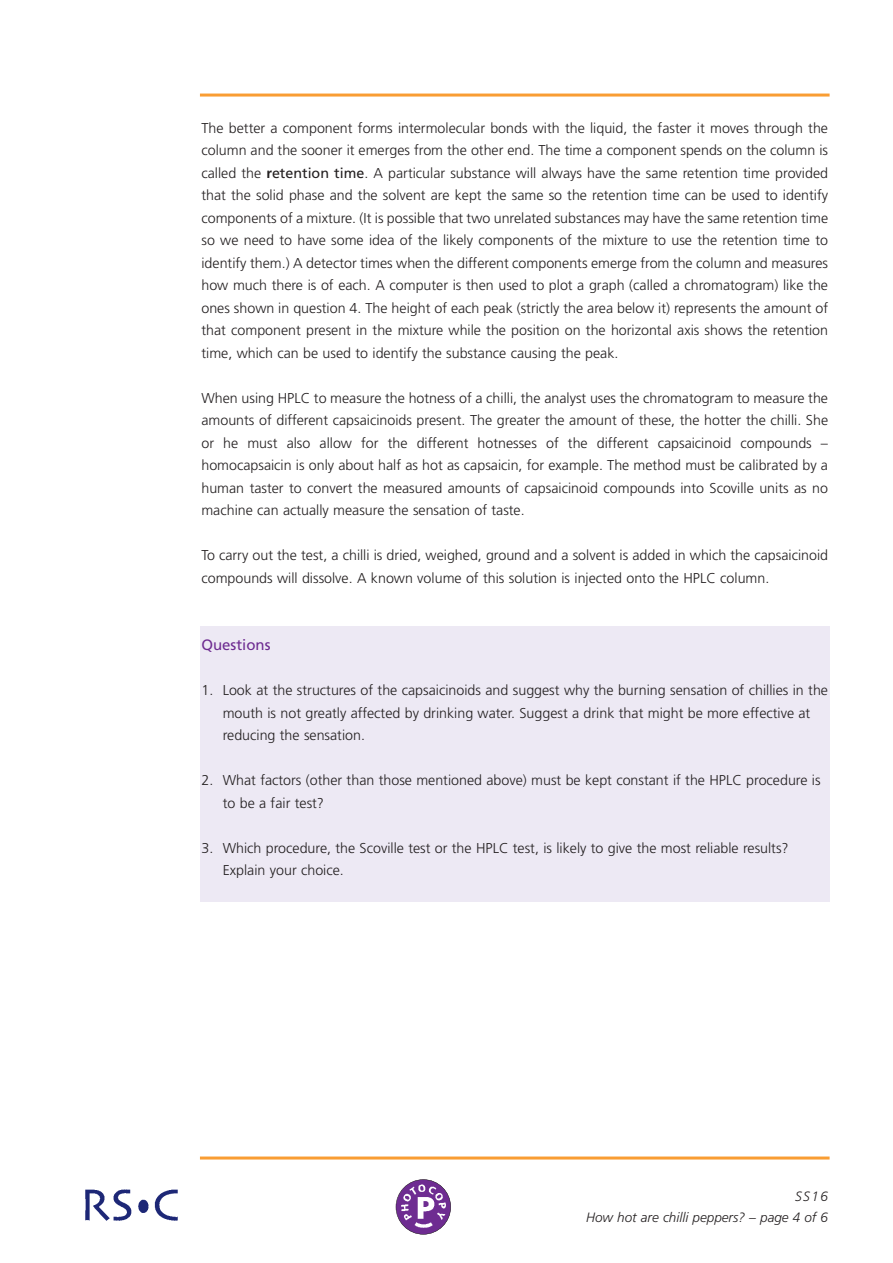
<style>
.page{position:relative;width:893px;height:1263px;background:#fff}
.page>*{position:absolute;margin:0;border:0;box-sizing:border-box;transform-origin:0 0}
.t1{font:15px "Frutiger";color:#6e2c91}
.t2{font:300 14.25px/22.5px "Frutiger";color:#231f20}
.t3{font:italic 300 13.5px/21px "Frutiger";color:#231f20;text-align:right}
.s1{font-weight:700}
.s2{font-weight:400}
</style>
<div class="page">
<div style="left:200px;top:627px;width:629px;height:275px;background:#ede9f4"></div>
<hr style="left:200px;top:94px;width:629px;height:3px;background:#f99d33">
<img style="left:396px;top:1180px;width:55px;height:54px;border-radius:50%">
<div style="left:395px;top:1179px;width:56px;height:56px;border:1px solid #231f20;border-radius:50%"></div>
<hr style="left:200px;top:1157px;width:629px;height:3px;background:#f99d33">
<img style="left:85px;top:1189px;width:93px;height:32px">
<p class="t2" style="left:201px;top:118px;width:628px;text-align:justify">The better a component forms intermolecular bonds with the liquid, the faster it moves through the column and the sooner it emerges from the other end. The time a component spends on the column is called the <span class="s1">r</span><span class="s2">etention time</span>. A particular substance will always have the same retention time provided that the solid phase and the solvent are kept the same so the retention time can be used to identify components of a mixture. (It is possible that two unrelated substances may have the same retention time so we need to have some idea of the likely components of the mixture to use the retention time to identify them.) A detector times when the different components emerge from the column and measures how much there is of each. A computer is then used to plot a graph (called a chromatogram) like the ones shown in question 4. The height of each peak (strictly the area below it) represents the amount of that component present in the mixture while the position on the horizontal axis shows the retention time, which can be used to identify the substance causing the peak.</p>
<p class="t2" style="left:201px;top:388px;width:628px;text-align:justify">When using HPLC to measure the hotness of a chilli, the analyst uses the chromatogram to measure the amounts of different capsaicinoids present. The greater the amount of these, the hotter the chilli. She or he must also allow for the different hotnesses of the different capsaicinoid compounds – homocapsaicin is only about half as hot as capsaicin, for example. The method must be calibrated by a human taster to convert the measured amounts of capsaicinoid compounds into Scoville units as no machine can actually measure the sensation of taste.</p>
<p class="t2" style="left:201px;top:545px;width:628px">To carry out the test, a chilli is dried, weighed, ground and a solvent is added in which the capsaicinoid compounds will dissolve. A known volume of this solution is injected onto the HPLC column.</p>
<p class="t1" style="left:201px;top:639px;width:71px">Questions</p>
<p class="t2" style="left:223px;top:680px;width:607px;text-indent:-21px">1. Look at the structures of the capsaicinoids and suggest why the burning sensation of chillies in the mouth is not greatly affected by drinking water. Suggest a drink that might be more effective at reducing the sensation.</p>
<p class="t2" style="left:223px;top:770px;width:599px;text-indent:-21px">2. What factors (other than those mentioned above) must be kept constant if the HPLC procedure is to be a fair test?</p>
<p class="t2" style="left:223px;top:838px;width:567px;text-indent:-21px">3. Which procedure, the Scoville test or the HPLC test, is likely to give the most reliable results?<br>Explain your choice.</p>
<p class="t3" style="left:586px;top:1187px;width:243px">SS16<br>How hot are chilli peppers? – page 4 of 6</p>
</div>
